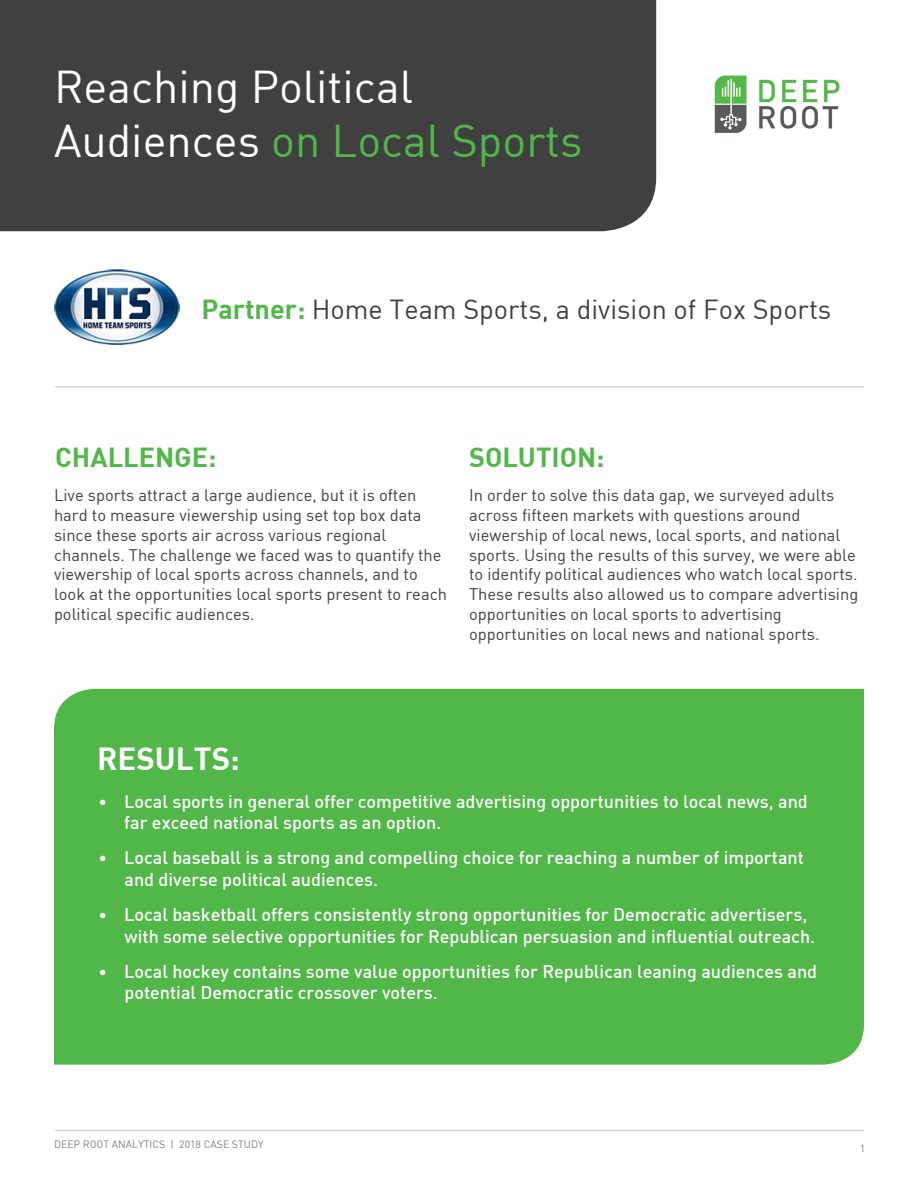
<style>
.page{position:relative;width:918px;height:1188px;background:#fff}
.page>*{position:absolute;margin:0;border:0;box-sizing:border-box;transform-origin:0 0}
.t1{font:45px/54px "DIN";color:#fff}
.Paragraph_Style_1{font:700 31.35px "DIN";color:#fff}
.t2{font:27px "DIN";color:#404041}
.Paragraph_Style_1-2{font:700 27px "DIN";color:#50b748}
.t3{font:500 18px/21.6px "DIN";color:#fff}
.Paragraph_Style_1-3{font:16.5px/19.8px "DIN";color:#404041}
.t4{font:10.5px "DIN";color:#808184}
.s1{color:#50b748}
.s2{font-weight:700;color:#50b748}
.s3{font-weight:400;font-size:16.5px}
</style>
<div class="page">
<div style="left:0;top:0;width:656px;height:231px;background:#404041"></div>
<img style="left:714px;top:75px;width:126px;height:58px">
<hr style="left:55px;top:386px;width:809px;height:2px;background:#d0d2d4">
<hr style="left:55px;top:1130px;width:809px;height:1px;background:#d0d2d4">
<img style="left:54px;top:269px;width:125px;height:76px">
<div style="left:54px;top:689px;width:810px;height:376px;background:#50b748"></div>
<p class="t1" style="left:54px;top:59px;width:530px">Reaching Political<br>Audiences <span class="s1">on Local Sports</span></p>
<p class="t2" style="left:201px;top:292px;width:631px"><span class="s2">Partner:</span> Home Team Sports, a division of Fox Sports</p>
<p class="Paragraph_Style_1-2" style="left:55px;top:440px;width:163px">CHALLENGE:</p>
<p class="Paragraph_Style_1-2" style="left:469px;top:440px;width:137px">SOLUTION:</p>
<p class="Paragraph_Style_1-3" style="left:469px;top:485px;width:391px">In order to solve this data gap, we surveyed adults across fifteen markets with questions around viewership of local news, local sports, and national sports. Using the results of this survey, we were able to identify political audiences who watch local sports.<br>These results also allowed us to compare advertising opportunities on local sports to advertising opportunities on local news and national sports.</p>
<p class="Paragraph_Style_1-3" style="left:54px;top:485px;width:395px">Live sports attract a large audience, but it is often hard to measure viewership using set top box data since these sports air across various regional channels. The challenge we faced was to quantify the viewership of local sports across channels, and to look at the opportunities local sports present to reach political specific audiences.</p>
<p class="Paragraph_Style_1" style="left:97px;top:739px;width:144px">RESULTS:</p>
<p class="t3" style="left:124px;top:790px;width:685px;text-indent:-26px"><span class="s3">•</span> Local sports in general offer competitive advertising opportunities to local news, and far exceed national sports as an option.</p>
<p class="t3" style="left:124px;top:846px;width:681px;text-indent:-26px"><span class="s3">•</span> Local baseball is a strong and compelling choice for reaching a number of important and diverse political audiences.</p>
<p class="t3" style="left:124px;top:903px;width:692px;text-indent:-26px"><span class="s3">•</span> Local basketball offers consistently strong opportunities for Democratic advertisers, with some selective opportunities for Republican persuasion and influential outreach.</p>
<p class="t3" style="left:124px;top:960px;width:694px;text-indent:-26px"><span class="s3">•</span> Local hockey contains some value opportunities for Republican leaning audiences and potential Democratic crossover voters.</p>
<p class="t4" style="left:54px;top:1138px;width:211px">DEEP ROOT ANALYTICS | 2018 CASE STUDY</p>
<p class="t4" style="left:860px;top:1142px;width:7px">1</p>
</div>
